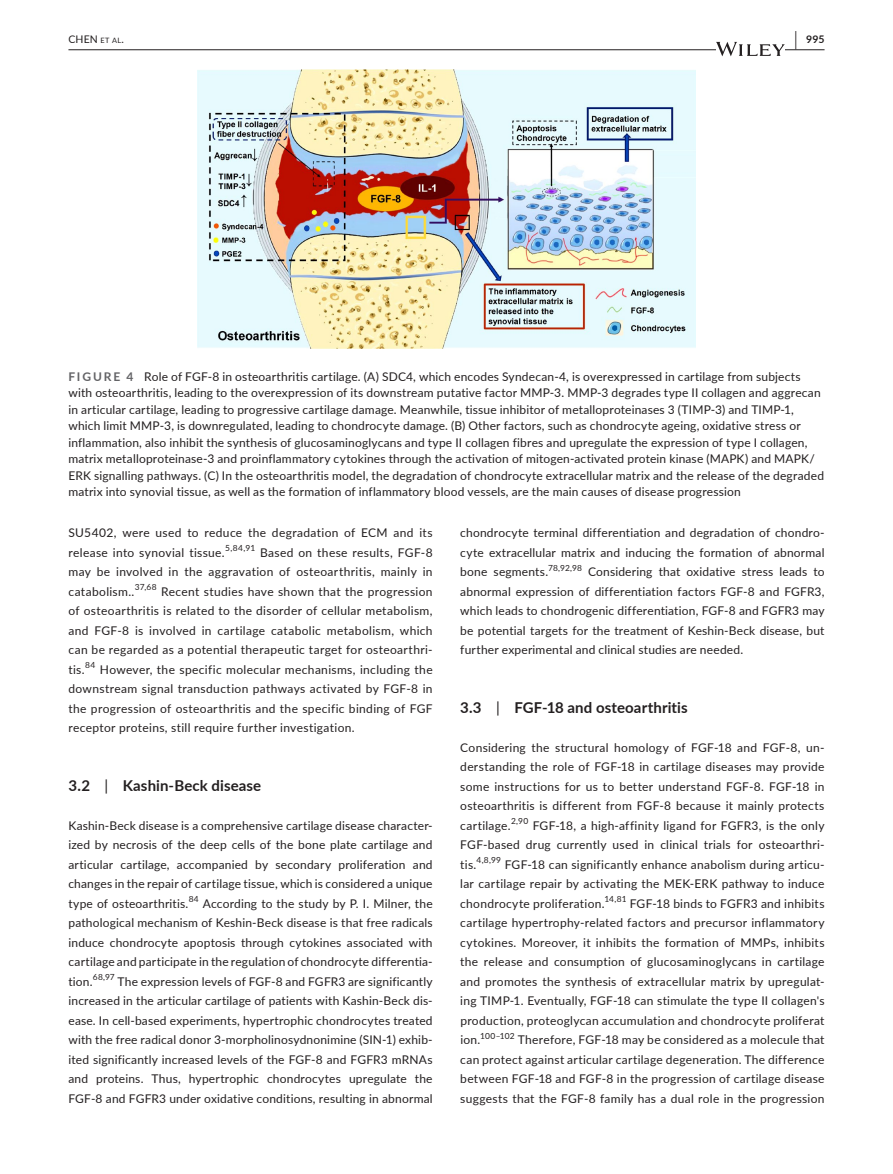
<style>
.page{position:relative;width:893px;height:1174px;background:#fff}
.page>*{position:absolute;margin:0;border:0;box-sizing:border-box;transform-origin:0 0}
.t1{font:700 15px "Lato";letter-spacing:.005em;color:#231f20}
.t2{font:12px/19.5px "Lato";letter-spacing:.015em;color:#231f20;text-align:justify}
.t3{font:10.5px "Lato";color:#231f20}
.t4{font:700 10.5px "Lato";color:#231f20}
.t5{font:8.4px "Lato";letter-spacing:.02em;color:#231f20}
.s1{font-size:7.35px}
.s2{font-size:19.5px}
.s3{font-weight:700;color:#636366}
.s4{font-weight:400}
.s5{font-family:"Arial Unicode MS"}
</style>
<div class="page">
<hr style="left:68px;top:49px;width:756px;height:1px;background:#231f20">
<svg style="left:716px;top:42px;width:69px;height:14px"></svg>
<img style="left:198px;top:69px;width:497px;height:279px">
<p class="t3" style="left:68px;top:31px;width:57px">CHEN <span class="s1">et al</span>.</p>
<p class="t4" style="left:795px;top:31px;width:31px"><span class="s2">|</span> 995</p>
<p class="t2" style="left:68px;top:367px;width:757px;line-height:16.5px;text-align:left"><span class="s3">FIGURE 4</span> Role of FGF-8 in osteoarthritis cartilage. (A) SDC4, which encodes Syndecan-4, is overexpressed in cartilage from subjects with osteoarthritis, leading to the overexpression of its downstream putative factor MMP-3. MMP-3 degrades type II collagen and aggrecan in articular cartilage, leading to progressive cartilage damage. Meanwhile, tissue inhibitor of metalloproteinases 3 (TIMP-3) and TIMP-1, which limit MMP-3, is downregulated, leading to chondrocyte damage. (B) Other factors, such as chondrocyte ageing, oxidative stress or inflammation, also inhibit the synthesis of glucosaminoglycans and type II collagen fibres and upregulate the expression of type I collagen, matrix metalloproteinase-3 and proinflammatory cytokines through the activation of mitogen-activated protein kinase (MAPK) and MAPK/ ERK signalling pathways. (C) In the osteoarthritis model, the degradation of chondrocyte extracellular matrix and the release of the degraded matrix into synovial tissue, as well as the formation of inflammatory blood vessels, are the main causes of disease progression</p>
<p class="t2" style="left:68px;top:522px;width:366px">SU5402, were used to reduce the degradation of ECM and its release into synovial tissue.</p>
<p class="t5" style="left:225px;top:542px;width:31px">5,84,91</p>
<p class="t2" style="left:68px;top:542px;width:366px;text-indent:192px">Based on these results, FGF-8 may be involved in the aggravation of osteoarthritis, mainly in catabolism..</p>
<p class="t5" style="left:135px;top:581px;width:23px">37,68</p>
<p class="t2" style="left:68px;top:581px;width:366px;text-indent:93px">Recent studies have shown that the progression of osteoarthritis is related to the disorder of cellular metabolism, and FGF-8 is involved in cartilage catabolic metabolism, which can be regarded as a potential therapeutic target for osteoarthri&shy;tis.</p>
<p class="t5" style="left:85px;top:659px;width:12px">84</p>
<p class="t2" style="left:68px;top:659px;width:366px;text-indent:31px">However, the specific molecular mechanisms, including the downstream signal transduction pathways activated by FGF-8 in the progression of osteoarthritis and the specific binding of FGF receptor proteins, still require further investigation.</p>
<p class="t1" style="left:68px;top:774px;width:194px">3.2 <span class="s4">|</span> Kashin-Beck disease</p>
<p class="t2" style="left:68px;top:815px;width:366px">Kashin-Beck disease is a comprehensive cartilage disease character&shy;ized by necrosis of the deep cells of the bone plate cartilage and articular cartilage, accompanied by secondary proliferation and changes in the repair of cartilage tissue, which is considered a unique type of osteoarthritis.</p>
<p class="t5" style="left:189px;top:893px;width:12px">84</p>
<p class="t2" style="left:68px;top:893px;width:366px;text-indent:134px">According to the study by P. I. Milner, the pathological mechanism of Keshin-Beck disease is that free radicals induce chondrocyte apoptosis through cytokines associated with cartilage and participate in the regulation of chondrocyte differentia&shy;tion.<sup>68,97</sup> The expression levels of FGF-8 and FGFR3 are significantly increased in the articular cartilage of patients with Kashin-Beck dis&shy;ease. In cell-based experiments, hypertrophic chondrocytes treated with the free radical donor 3-morpholinosydnonimine (SIN-1) exhib&shy;ited significantly increased levels of the FGF-8 and FGFR3 mRNAs and proteins. Thus, hypertrophic chondrocytes upregulate the FGF-8 and FGFR3 under oxidative conditions, resulting in abnormal</p>
<p class="t2" style="left:460px;top:522px;width:366px">chondrocyte terminal differentiation and degradation of chondro&shy;cyte extracellular matrix and inducing the formation of abnormal bone segments.</p>
<p class="t5" style="left:548px;top:562px;width:35px">78,92,98</p>
<p class="t2" style="left:460px;top:561px;width:366px;text-indent:128px">Considering that oxidative stress leads to abnormal expression of differentiation factors FGF-8 and FGFR3, which leads to chondrogenic differentiation, FGF-8 and FGFR3 may be potential targets for the treatment of Keshin-Beck disease, but further experimental and clinical studies are needed.</p>
<p class="t1" style="left:460px;top:696px;width:229px">3.3 <span class="s4">|</span> FGF-18 and osteoarthritis</p>
<p class="t2" style="left:460px;top:737px;width:366px">Considering the structural homology of FGF-18 and FGF-8, un&shy;derstanding the role of FGF-18 in cartilage diseases may provide some instructions for us to better understand FGF-8. FGF-18 in osteoarthritis is different from FGF-8 because it mainly protects cartilage.<sup>2,90</sup> FGF-18, a high-affinity ligand for FGFR3, is the only FGF-based drug currently used in clinical trials for osteoarthri&shy;tis.</p>
<p class="t5" style="left:477px;top:854px;width:26px">4,8,99</p>
<p class="t2" style="left:460px;top:854px;width:366px;text-indent:44px">FGF-18 can significantly enhance anabolism during articu&shy;lar cartilage repair by activating the MEK-ERK pathway to induce chondrocyte proliferation.</p>
<p class="t5" style="left:604px;top:893px;width:24px">14,81</p>
<p class="t2" style="left:460px;top:893px;width:366px;text-indent:169px">FGF-18 binds to FGFR3 and inhibits cartilage hypertrophy-related factors and precursor inflammatory cytokines. Moreover, it inhibits the formation of MMPs, inhibits the release and consumption of glucosaminoglycans in cartilage and promotes the synthesis of extracellular matrix by upregulat&shy;ing TIMP-1. Eventually, FGF-18 can stimulate the type <span class="s5">Ⅱ</span> collagen's production, proteoglycan accumulation and chondrocyte proliferat ion.<sup>100–102</sup> Therefore, FGF-18 may be considered as a molecule that can protect against articular cartilage degeneration. The difference between FGF-18 and FGF-8 in the progression of cartilage disease suggests that the FGF-8 family has a dual role in the progression</p>
</div>
